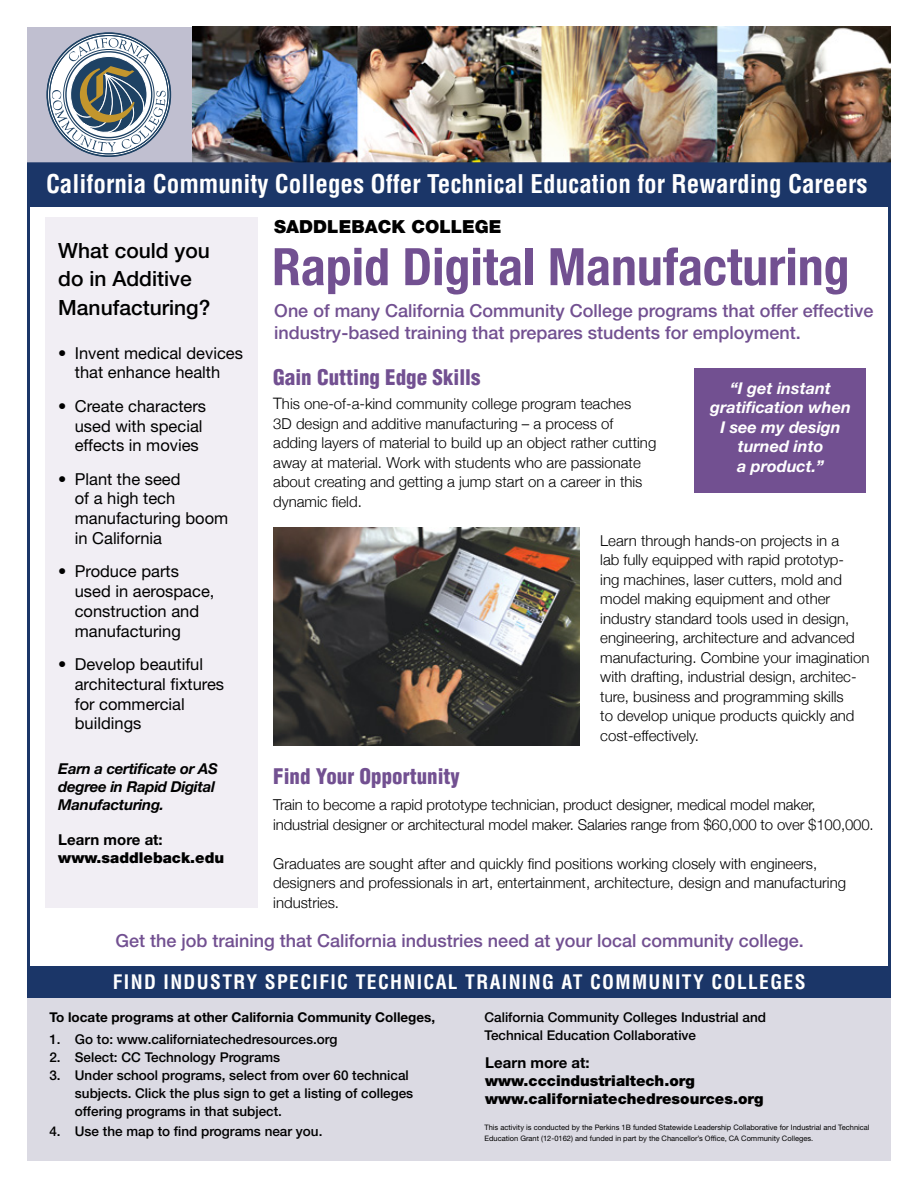
<style>
.page{position:relative;width:918px;height:1188px;background:#fff}
.page>*{position:absolute;margin:0;border:0;box-sizing:border-box;transform-origin:0 0}
.t1{font:700 condensed 51.75px "Helvetica Neue";color:#725091}
.t2{font:700 condensed 25.05px "Helvetica";color:#fff}
.t3{font:900 condensed 21px "Helvetica";color:#725091}
.t4{font:500 21px/28.5px "Helvetica Neue LT Std";color:#000}
.t5{font:700 condensed 19.5px "Helvetica";letter-spacing:.07em;color:#fff}
.t6{font:500 18px/21.6px "Helvetica Neue LT Std";color:#725091}
.t7{font:900 18px "Helvetica Neue LT Std";color:#000}
.t8{font:16.5px/19.8px "Helvetica Neue LT Std";color:#000}
.t9{font:italic 700 16.2px/19.5px "Helvetica Neue LT Std";color:#fff;text-align:center}
.t10{font:300 15px/19.5px "Helvetica Neue";color:#000}
.t11{font:900 15px/18px "Helvetica Neue LT Std";color:#000}
.t12{font:italic 700 15px/18px "Helvetica Neue LT Std";letter-spacing:-.02em;color:#000}
.t13{font:700 15px "Helvetica Neue LT Std";color:#000}
.t14{font:500 13.5px/18px "Helvetica Neue LT Std";color:#000}
.t15{font:700 13.5px "Helvetica Neue LT Std";color:#000}
.t16{font:7.5px/11.7px "Helvetica Neue LT Std";color:#000}
.s1{font-size:15.75px}
</style>
<div class="page">
<div style="left:27px;top:27px;width:186px;height:147px;background:#c0bfd0"></div>
<img style="left:192px;top:27px;width:699px;height:135px">
<div style="left:27px;top:993px;width:864px;height:168px;background:#dbdae3"></div>
<div style="left:45px;top:217px;width:213px;height:691px;background:#f1eef4"></div>
<div style="left:27px;top:164px;width:864px;height:42px;background:#1b3668"></div>
<div style="left:27px;top:966px;width:864px;height:32px;background:#1b3668"></div>
<svg style="left:52px;top:38px;width:114px;height:113px;background:#9da7ae"></svg>
<div style="left:694px;top:368px;width:172px;height:124px;background:#725091"></div>
<img style="left:273px;top:527px;width:307px;height:218px">
<h2 class="t2" style="left:46px;top:168px;width:823px">California Community Colleges Offer Technical Education for Rewarding Careers</h2>
<p class="t7" style="left:274px;top:216px;width:229px">Saddleback College</p>
<h3 class="t4" style="left:58px;top:236px;width:154px">What could you do in Additive<br>Manufacturing?</h3>
<p class="t8" style="left:58px;top:343px;width:186px;text-align:center">• Invent medical devices that enhance health</p>
<p class="t8" style="left:75px;top:396px;width:133px;text-indent:-16px">• Create characters used with special effects in movies</p>
<p class="t8" style="left:75px;top:469px;width:155px;text-indent:-16px">• Plant the seed<br>of a high tech manufacturing boom in California</p>
<p class="t8" style="left:75px;top:561px;width:141px;text-indent:-16px">• Produce parts used in aerospace, construction and manufacturing</p>
<p class="t8" style="left:75px;top:654px;width:151px;text-indent:-16px">• Develop beautiful architectural fixtures for commercial buildings</p>
<p class="t12" style="left:58px;top:759px;width:161px">Earn a certificate or AS degree in Rapid Digital<br>Manufacturing.</p>
<p class="t13" style="left:58px;top:830px;width:106px">Learn more at:</p>
<p class="t11" style="left:58px;top:849px;width:167px">www.saddleback.edu</p>
<h1 class="t1" style="left:272px;top:235px;width:579px">Rapid Digital Manufacturing</h1>
<p class="t6" style="left:274px;top:300px;width:601px">One of many California Community College programs that offer effective industry-based training that prepares students for employment.</p>
<p class="t9" style="left:710px;top:378px;width:142px">“I get instant gratification when<br>I see my design turned into<br>a product.”</p>
<h3 class="t3" style="left:273px;top:365px;width:209px">Gain Cutting Edge Skills</h3>
<p class="t10" style="left:273px;top:394px;width:385px"><span class="s1">T</span>his one-of-a-kind community college program teaches<br>3D design and additive manufacturing – a process of adding layers of material to build up an object rather cutting away at material. Work with students who are passionate about creating and getting a jump start on a career in this dynamic field.</p>
<p class="t10" style="left:600px;top:531px;width:271px">Learn through hands-on projects in a<br>lab fully equipped with rapid prototyp-<br>ing machines, laser cutters, mold and model making equipment and other industry standard tools used in design, engineering, architecture and advanced manufacturing. Combine your imagination with drafting, industrial design, architec&shy;ture, business and programming skills<br>to develop unique products quickly and cost-effectively.</p>
<h3 class="t3" style="left:273px;top:763px;width:188px">Find Your Opportunity</h3>
<p class="t10" style="left:273px;top:795px;width:602px">Train to become a rapid prototype technician, product designer, medical model maker, industrial designer or architectural model maker. Salaries range from $60,000 to over $100,000.</p>
<p class="t10" style="left:273px;top:854px;width:574px">Graduates are sought after and quickly find positions working closely with engineers, designers and professionals in art, entertainment, architecture, design and manufacturing industries.</p>
<p class="t6" style="left:116px;top:930px;width:690px">Get the job training that California industries need at your local community college.</p>
<h3 class="t5" style="left:113px;top:969px;width:694px">Find Industry Specific Technical Training at Community Colleges</h3>
<p class="t14" style="left:485px;top:1008px;width:283px">California Community Colleges Industrial and<br>Technical Education Collaborative</p>
<p class="t15" style="left:49px;top:1009px;width:387px">To locate programs at other California Community Colleges,</p>
<p class="t14" style="left:49px;top:1031px;width:290px">1. Go to: www.californiatechedresources.org</p>
<p class="t14" style="left:49px;top:1049px;width:232px">2. Select: CC Technology Programs</p>
<p class="t14" style="left:75px;top:1067px;width:340px;text-indent:-26px">3. Under school programs, select from over 60 technical subjects. Click the plus sign to get a listing of colleges offering programs in that subject.</p>
<p class="t14" style="left:49px;top:1122px;width:275px">4. Use the map to find programs near you.</p>
<p class="t16" style="left:485px;top:1121px;width:387px">This activity is conducted by the Perkins 1B funded Statewide Leadership Collaborative for Industrial and Technical<br>Education Grant (12-0162) and funded in part by the Chancellor’s Office, CA Community Colleges.</p>
<p class="t13" style="left:485px;top:1053px;width:106px">Learn more at:</p>
<p class="t11" style="left:485px;top:1071px;width:280px">www.cccindustrialtech.org www.californiatechedresources.org</p>
</div>
